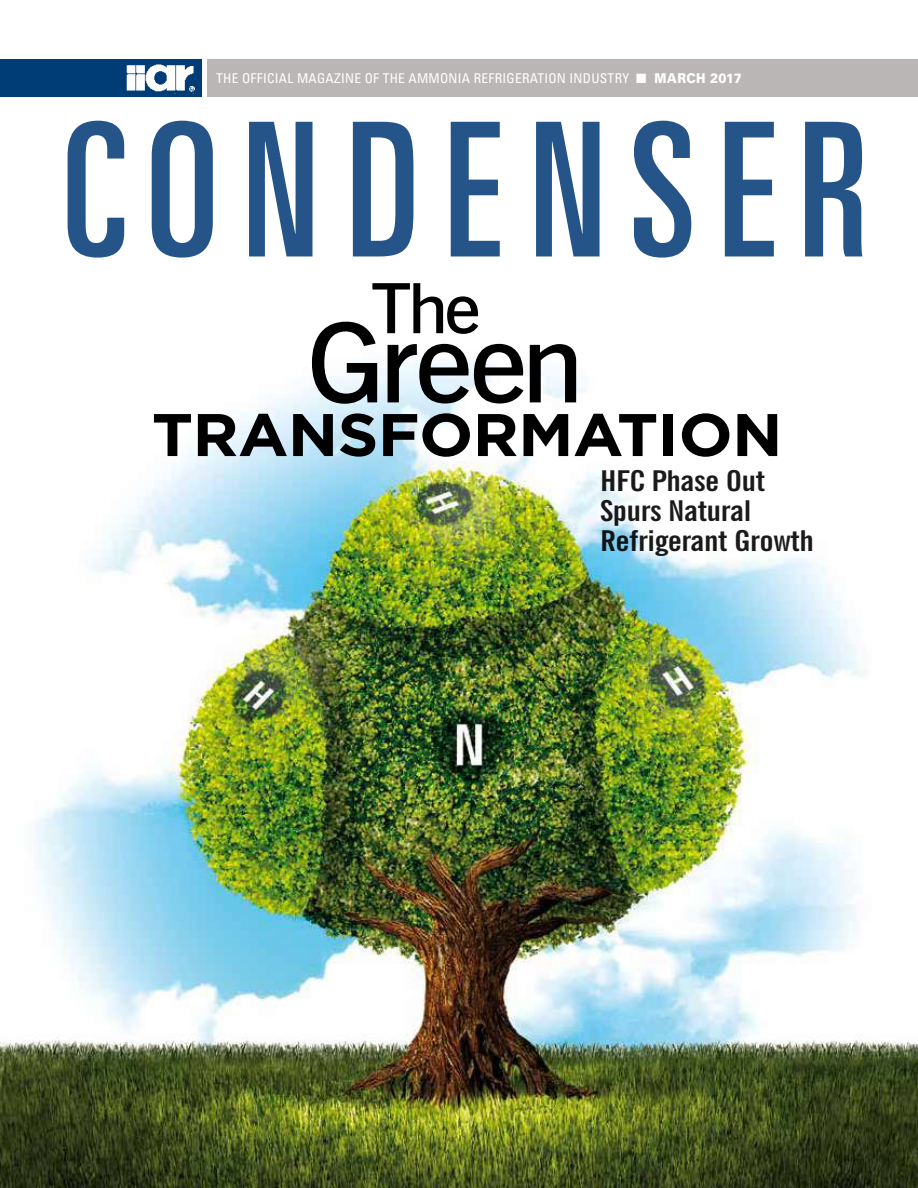
<style>
.page{position:relative;width:918px;height:1188px;background:#fff}
.page>*{position:absolute;margin:0;border:0;box-sizing:border-box;transform-origin:0 0}
.t1{font:600 109.8px "News Gothic BT";letter-spacing:-.035em;color:#000;scale:1.06 1}
.t2{font:600 69px "News Gothic BT";color:#000;scale:1.06 1}
.t3{font:700 60px "Gotham";letter-spacing:-.01em;color:#000;scale:1.06 1}
.t4{font:700 extra-condensed 28.65px/30.2px "News Gothic BT";letter-spacing:-.01em;color:#000;scale:1.27 1}
.t5{font:condensed 13.5px "Univers LT Std";letter-spacing:.02em;color:#fff}
.s1{font-weight:900;font-stretch:normal}
</style>
<div class="page">
<img style="left:0;top:187px;width:918px;height:1001px">
<svg style="left:152px;top:121px;width:261px;height:137px"></svg>
<svg style="left:451px;top:122px;width:49px;height:134px"></svg>
<svg style="left:536px;top:122px;width:64px;height:134px"></svg>
<svg style="left:68px;top:121px;width:56px;height:137px"></svg>
<svg style="left:634px;top:121px;width:57px;height:137px"></svg>
<svg style="left:725px;top:122px;width:49px;height:134px"></svg>
<svg style="left:805px;top:122px;width:57px;height:134px"></svg>
<div style="left:208px;top:60px;width:710px;height:37px;background:#b9b6b5"></div>
<div style="left:0;top:60px;width:202px;height:37px;background:#003c75"></div>
<img style="left:127px;top:64px;width:68px;height:28px">
<p class="t5" style="left:216px;top:70px;width:204px">THE OFFICIAL MAGAZINE OF THE AMM</p>
<p class="t5" style="left:440px;top:70px;width:303px">ONIA REFRIGERATION I NDUSTRY ■ <span class="s1">MARCH 2017</span></p>
<h2 class="t2" style="left:371px;top:267px;width:105px">The</h2>
<h1 class="t1" style="left:307px;top:297px;width:263px">Green</h1>
<h3 class="t3" style="left:152px;top:400px;width:597px">TRANSFORMATION</h3>
<h3 class="t4" style="left:600px;top:465px;width:170px">HFC Phase Out<br>Spurs Natural<br>Refrigerant Growth</h3>
</div>
